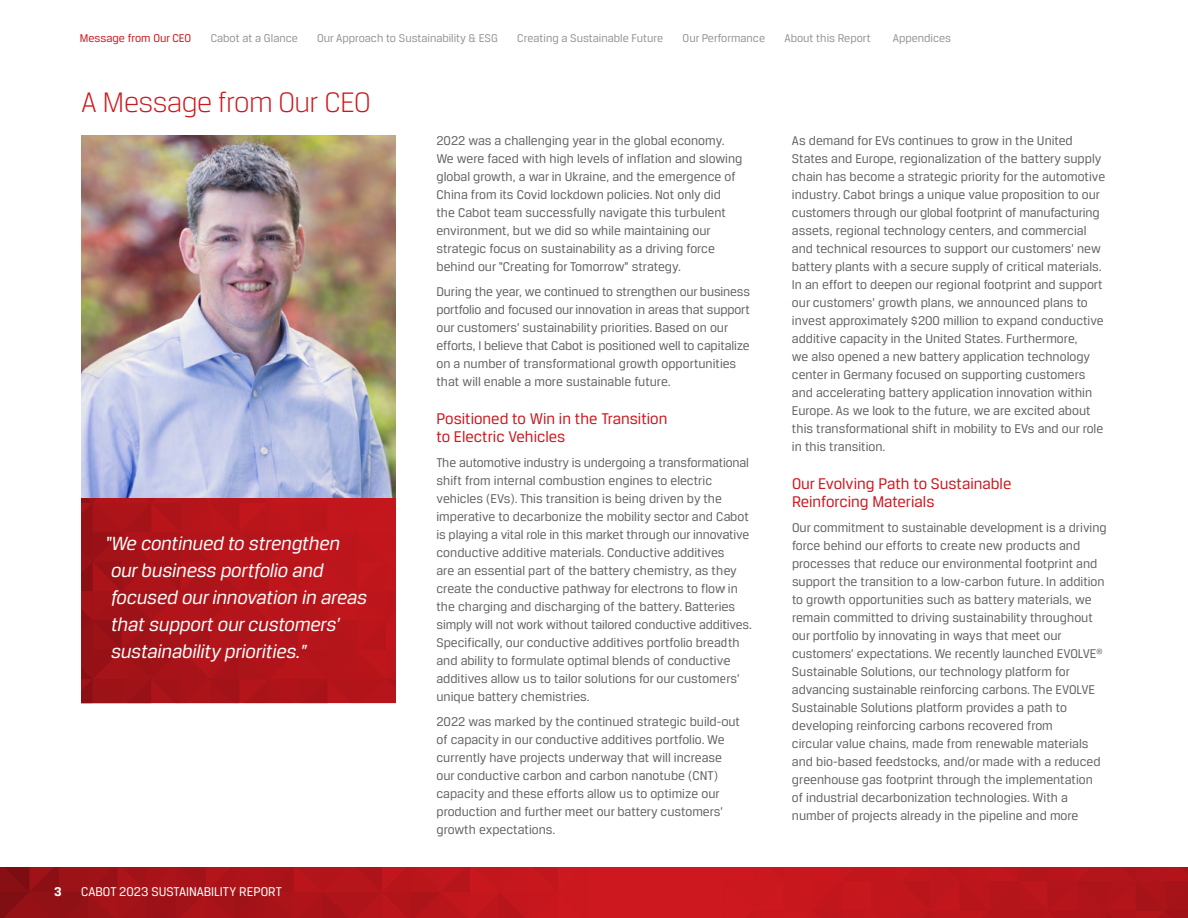
<style>
.page{position:relative;width:1188px;height:918px;background:#fff}
.page>*{position:absolute;margin:0;border:0;box-sizing:border-box;transform-origin:0 0}
.t1{font:300 30px "Breuer Text";letter-spacing:-.02em;color:#cc181e}
.t2{font:italic 20.25px/27px "Breuer Text";letter-spacing:-.01em;color:#fff}
.t3{font:16.5px/18px "Breuer Text";color:#cc181e}
.t4{font:13.5px/18px "Breuer Text";color:#636363}
.t5{font:13.5px "Breuer Text";color:#fff}
.t6{font:700 13.5px "Breuer Text";color:#fff}
.t7{font:12px "Breuer Text";color:#959595}
.t8{font:12px "Breuer Text";color:#cc181e}
</style>
<div class="page">
<img style="left:81px;top:135px;width:315px;height:363px">
<svg style="left:81px;top:498px;width:315px;height:205px;background:#b01419"></svg>
<div style="left:0;top:867px;width:1188px;height:51px;background:#cc181e"></div>
<svg style="left:0;top:867px;width:558px;height:51px"></svg>
<svg style="left:813px;top:867px;width:375px;height:51px"></svg>
<p class="t8" style="left:80px;top:31px;width:113px">Message from Our CEO</p>
<p class="t7" style="left:211px;top:31px;width:89px">Cabot at a Glance</p>
<p class="t7" style="left:317px;top:31px;width:182px">Our Approach to Sustainability &amp; ESG</p>
<p class="t7" style="left:517px;top:31px;width:148px">Creating a Sustainable Future</p>
<p class="t7" style="left:683px;top:31px;width:84px">Our Performance</p>
<p class="t7" style="left:784px;top:31px;width:88px">About this Report</p>
<p class="t7" style="left:893px;top:31px;width:60px">Appendices</p>
<h1 class="t1" style="left:81px;top:86px;width:291px">A Message from Our CEO</h1>
<h2 class="t2" style="left:105px;top:529px;width:264px">“We continued to strengthen our business portfolio and focused our innovation in areas that support our customers’ sustainability priorities.”</h2>
<p class="t6" style="left:54px;top:883px;width:9px">3</p>
<p class="t5" style="left:81px;top:884px;width:202px">CABOT 2023 SUSTAINABILITY REPORT</p>
<p class="t5" style="left:141px;top:884px;width:9px">2</p>
<p class="t4" style="left:436px;top:132px;width:307px">2022 was a challenging year in the global economy.<br>We were faced with high levels of inflation and slowing global growth, a war in Ukraine, and the emergence of China from its Covid lockdown policies. Not only did the Cabot team successfully navigate this turbulent environment, but we did so while maintaining our strategic focus on sustainability as a driving force behind our “Creating for Tomorrow” strategy.</p>
<p class="t4" style="left:436px;top:282px;width:315px">During the year, we continued to strengthen our business portfolio and focused our innovation in areas that support our customers’ sustainability priorities. Based on our efforts, I believe that Cabot is positioned well to capitalize on a number of transformational growth opportunities that will enable a more sustainable future.</p>
<p class="t3" style="left:436px;top:409px;width:232px">Positioned to Win in the Transition to Electric Vehicles</p>
<p class="t4" style="left:436px;top:453px;width:317px">The automotive industry is undergoing a transformational shift from internal combustion engines to electric vehicles (EVs). This transition is being driven by the imperative to decarbonize the mobility sector and Cabot is playing a vital role in this market through our innovative conductive additive materials. Conductive additives<br>are an essential part of the battery chemistry, as they create the conductive pathway for electrons to flow in the charging and discharging of the battery. Batteries simply will not work without tailored conductive additives.<br>Specifically, our conductive additives portfolio breadth and ability to formulate optimal blends of conductive additives allow us to tailor solutions for our customers’ unique battery chemistries.</p>
<p class="t4" style="left:436px;top:712px;width:305px">2022 was marked by the continued strategic build-out of capacity in our conductive additives portfolio. We currently have projects underway that will increase our conductive carbon and carbon nanotube (CNT) capacity and these efforts allow us to optimize our production and further meet our battery customers’ growth expectations.</p>
<p class="t4" style="left:792px;top:131px;width:315px">As demand for EVs continues to grow in the United States and Europe, regionalization of the battery supply chain has become a strategic priority for the automotive industry. Cabot brings a unique value proposition to our customers through our global footprint of manufacturing assets, regional technology centers, and commercial and technical resources to support our customers’ new battery plants with a secure supply of critical materials.<br>In an effort to deepen our regional footprint and support our customers’ growth plans, we announced plans to invest approximately $200 million to expand conductive additive capacity in the United States. Furthermore,<br>we also opened a new battery application technology center in Germany focused on supporting customers and accelerating battery application innovation within Europe. As we look to the future, we are excited about this transformational shift in mobility to EVs and our role in this transition.</p>
<p class="t3" style="left:792px;top:475px;width:221px">Our Evolving Path to Sustainable<br>Reinforcing Materials</p>
<p class="t4" style="left:792px;top:519px;width:316px">Our commitment to sustainable development is a driving force behind our efforts to create new products and processes that reduce our environmental footprint and support the transition to a low-carbon future. In addition to growth opportunities such as battery materials, we remain committed to driving sustainability throughout our portfolio by innovating in ways that meet our customers’ expectations. We recently launched EVOLVE<sup>® </sup>Sustainable Solutions, our technology platform for advancing sustainable reinforcing carbons. The EVOLVE Sustainable Solutions platform provides a path to developing reinforcing carbons recovered from<br>circular value chains, made from renewable materials and bio-based feedstocks, and/or made with a reduced greenhouse gas footprint through the implementation of industrial decarbonization technologies. With a number of projects already in the pipeline and more</p>
</div>
